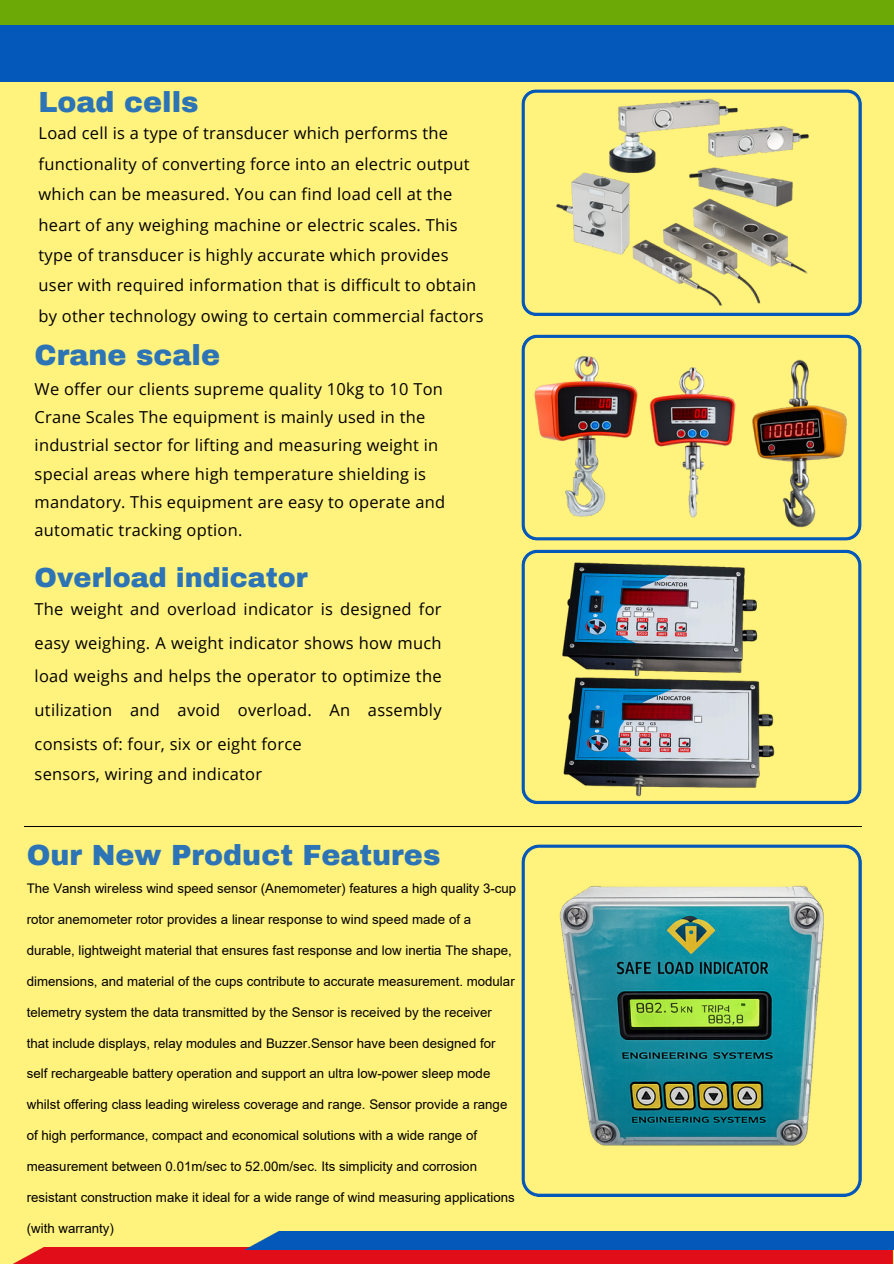
<style>
.page{position:relative;width:894px;height:1264px;background:#fff}
.page>*{position:absolute;margin:0;border:0;box-sizing:border-box;transform-origin:0 0}
.t1{font:900 28.5px "Archivo";color:#2c74b5}
.t2{font:900 27px "Archivo";color:#2c74b5}
.t3{font:16.5px/30.5px "Open Sans";letter-spacing:.015em;color:#000}
.t4{font:13.2px "Arial";color:#000}
</style>
<div class="page">
<div style="left:0;top:0;width:893px;height:1263px;background:#fff27d"></div>
<hr style="left:24px;top:825px;width:837px;height:1px;background:#000">
<div style="left:0;top:0;width:893px;height:59px;background:#6ca907"></div>
<div style="left:0;top:25px;width:893px;height:57px;background:#0358ba"></div>
<svg style="left:521px;top:89px;width:340px;height:227px"></svg>
<svg style="left:521px;top:334px;width:340px;height:206px"></svg>
<svg style="left:521px;top:549px;width:340px;height:255px"></svg>
<svg style="left:521px;top:844px;width:340px;height:352px"></svg>
<img style="left:14px;top:1247px;width:879px;height:16px">
<img style="left:209px;top:1231px;width:684px;height:17px">
<h1 class="t1" style="left:39px;top:87px;width:161px">Load cells</h1>
<p class="t3" style="left:39px;top:118px;width:446px">Load cell is a type of transducer which performs the functionality of converting force into an electric output which can be measured. You can find load cell at the heart of any weighing machine or electric scales. This type of transducer is highly accurate which provides user with required information that is difficult to obtain by other technology owing to certain commercial factors</p>
<h1 class="t1" style="left:35px;top:340px;width:187px">Crane scale</h1>
<p class="t3" style="left:35px;top:374px;width:412px;line-height:28.2px">We offer our clients supreme quality 10kg to 10 Ton Crane Scales The equipment is mainly used in the industrial sector for lifting and measuring weight in special areas where high temperature shielding is mandatory. This equipment are easy to operate and automatic tracking option.</p>
<h2 class="t2" style="left:35px;top:563px;width:275px">Overload indicator</h2>
<p class="t3" style="left:35px;top:591px;width:408px;line-height:33.8px;text-align:justify">The weight and overload indicator is designed for easy weighing. A weight indicator shows how much load weighs and helps the operator to optimize the utilization and avoid overload. An assembly consists of: four, six or eight force</p>
<p class="t3" style="left:35px;top:758px;width:229px">sensors, wiring and indicator</p>
<h1 class="t1" style="left:27px;top:840px;width:415px">Our New Product Features</h1>
<p class="t4" style="left:27px;top:881px;width:491px">The Vansh wireless wind speed sensor (Anemometer) features a high quality 3-cup</p>
<p class="t4" style="left:27px;top:912px;width:446px">rotor anemometer rotor provides a linear response to wind speed made of a</p>
<p class="t4" style="left:27px;top:942px;width:486px">durable, lightweight material that ensures fast response and low inertia The shape,</p>
<p class="t4" style="left:27px;top:973px;width:489px">dimensions, and material of the cups contribute to accurate measurement. modular</p>
<p class="t4" style="left:27px;top:1004px;width:466px">telemetry system the data transmitted by the Sensor is received by the receiver</p>
<p class="t4" style="left:27px;top:1035px;width:470px">that include displays, relay modules and Buzzer.Sensor have been designed for</p>
<p class="t4" style="left:27px;top:1066px;width:465px">self rechargeable battery operation and support an ultra low-power sleep mode</p>
<p class="t4" style="left:27px;top:1097px;width:482px">whilst offering class leading wireless coverage and range. Sensor provide a range</p>
<p class="t4" style="left:27px;top:1128px;width:451px">of high performance, compact and economical solutions with a wide range of</p>
<p class="t4" style="left:27px;top:1159px;width:451px">measurement between 0.01m/sec to 52.00m/sec. Its simplicity and corrosion</p>
<p class="t4" style="left:27px;top:1189px;width:489px">resistant construction make it ideal for a wide range of wind measuring applications</p>
<p class="t4" style="left:27px;top:1220px;width:89px">(with warranty)</p>
</div>
